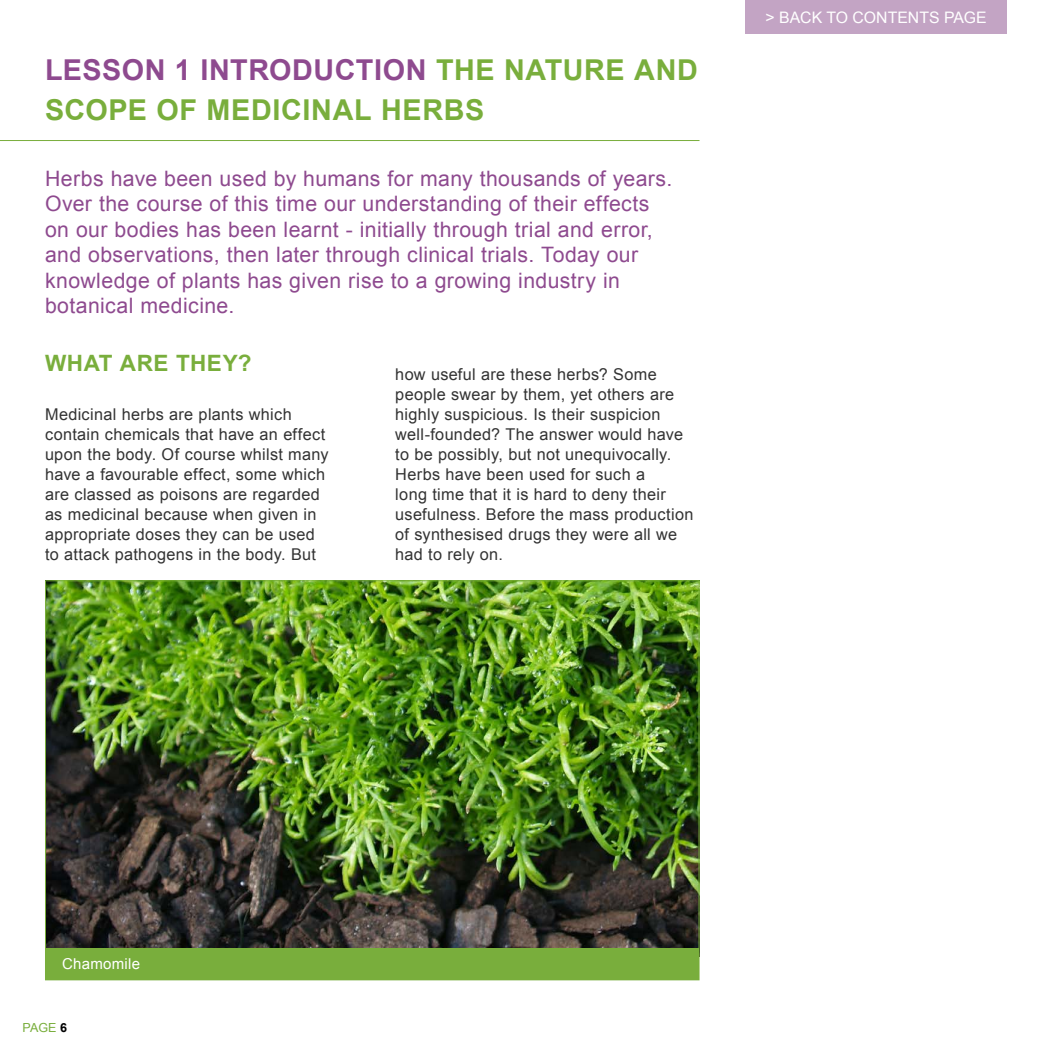
<style>
.page{position:relative;width:1053px;height:1053px;background:#fff}
.page>*{position:absolute;margin:0;border:0;box-sizing:border-box;transform-origin:0 0}
.t1{font:700 28.75px "Arial";letter-spacing:.02em;color:#79ae3c}
.t2{font:700 28.75px "Arial";letter-spacing:.015em;color:#8e4a8f}
.t3{font:700 22.5px "Arial";color:#79ae3c}
.t4{font:21.25px/25.5px "Arial";letter-spacing:.02em;color:#8e4a8f}
.t5{font:16.25px/20px "Arial";letter-spacing:.02em;color:#333}
.t6{font:15.88px "Arial";color:#fff}
.t7{font:15px "Arial";letter-spacing:.02em;color:#fff}
.t8{font:12.5px "Arial";color:#79ae3c}
.s1{color:#8e4a8f}
.s2{font-weight:700;color:#000}
</style>
<div class="page">
<div style="left:745px;top:0;width:261px;height:34px;background:#c3a4c4"></div>
<hr style="left:0;top:140px;width:699px;height:1px;background:#79ae3c">
<img style="left:45px;top:580px;width:655px;height:400px">
<h1 class="t2" style="left:45px;top:51px;width:207px">LESSON 1 INTRO</h1>
<h1 class="t2" style="left:292px;top:51px;width:40px">DUCTIO</h1>
<h1 class="t1" style="left:406px;top:51px;width:160px"><span class="s1">N</span> THE NATURE</h1>
<h1 class="t1" style="left:634px;top:51px;width:65px">AND</h1>
<h1 class="t1" style="left:45px;top:91px;width:437px">SCOPE OF MEDICINAL HERBS</h1>
<p class="t4" style="left:45px;top:166px;width:629px">Herbs have been used by humans for many thousands of years.<br>Over the course of this time our understanding of their effects on our bodies has been learnt - initially through trial and error, and observations, then later through clinical trials. Today our knowledge of plants has given rise to a growing industry in botanical medicine.</p>
<h2 class="t3" style="left:45px;top:348px;width:92px">WHAT ARE</h2>
<h2 class="t3" style="left:176px;top:348px;width:77px">THEY?</h2>
<p class="t5" style="left:45px;top:404px;width:285px">Medicinal herbs are plants which contain chemicals that have an effect upon the body. Of course whilst many have a favourable effect, some which are classed as poisons are regarded as medicinal because when given in appropriate doses they can be used to attack pathogens in the body. But</p>
<p class="t5" style="left:395px;top:364px;width:299px">how useful are these herbs? Some people swear by them, yet others are highly suspicious. Is their suspicion well-founded? The answer would have to be possibly, but not unequivocally.<br>Herbs have been used for such a<br>long time that it is hard to deny their usefulness. Before the mass production of synthesised drugs they were all we had to rely on.</p>
<p class="t6" style="left:765px;top:7px;width:223px">&gt; BACK TO CONTENTS PAGE</p>
<p class="t7" style="left:62px;top:953px;width:80px">Chamomile</p>
<p class="t8" style="left:22px;top:1019px;width:46px">page<span class="s2">6</span></p>
</div>
